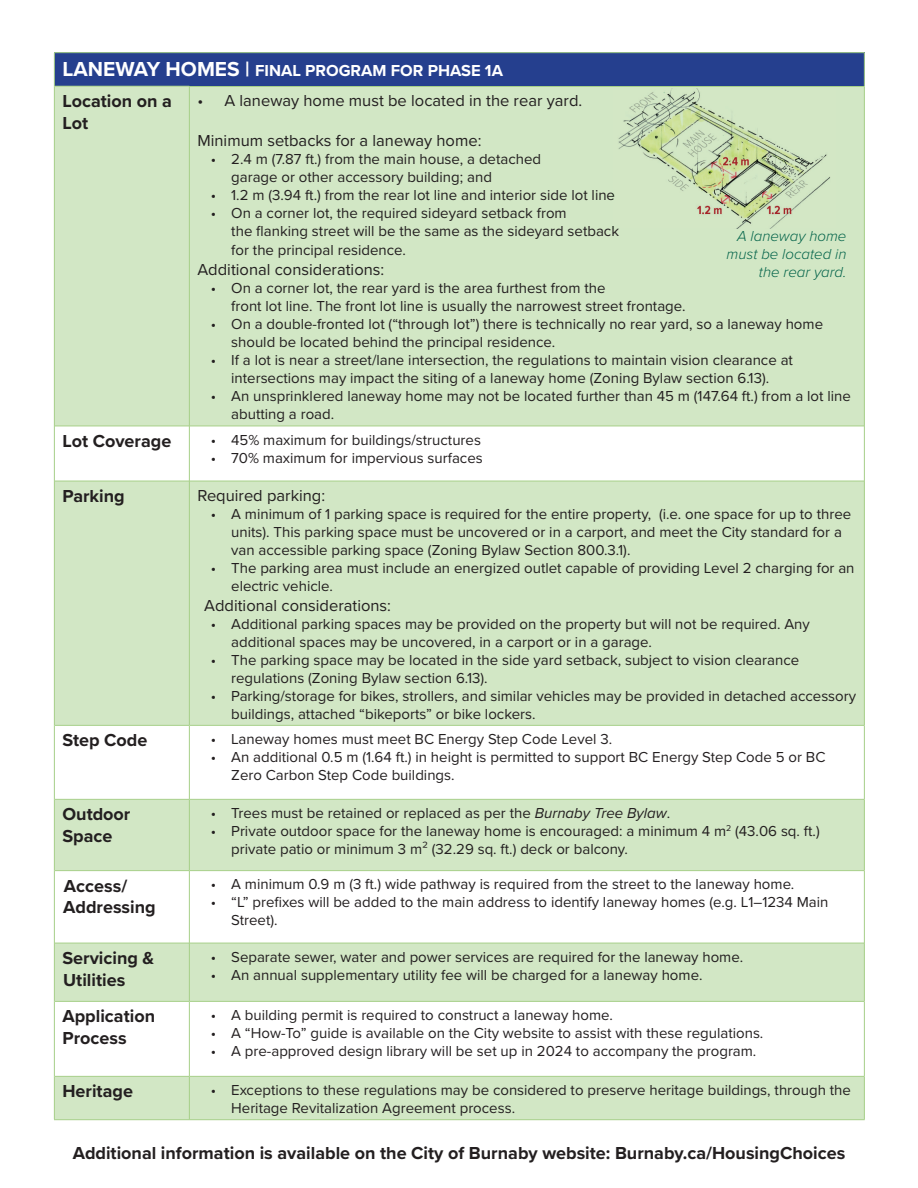
<style>
.page{position:relative;width:918px;height:1188px;background:#fff}
.page>*{position:absolute;margin:0;border:0;box-sizing:border-box;transform-origin:0 0}
.t1{font:700 18px/21.6px "Proxima Nova";color:#231f20}
.t2{font:16.5px "Proxima Nova";color:#231f20}
.t3{font:700 16.5px "Proxima Nova";color:#fff}
.t4{font:15px/18px "Proxima Nova";color:#231f20}
.t5{font:italic 300 15px/18px "Proxima Nova";color:#04644a;text-align:right}
.s1{font-size:21px}
.s2{color:#101911}
.s3{font-style:italic}
</style>
<div class="page">
<div style="left:54px;top:53px;width:810px;height:33px;background:#253f8e"></div>
<div style="left:55px;top:87px;width:809px;height:1032px;background:#d2e7c5"></div>
<svg style="left:55px;top:427px;width:809px;height:649px;fill:#d2e7c5"></svg>
<hr style="left:55px;top:86px;width:134px;height:1px;background:#a6cf88">
<hr style="left:189px;top:86px;width:675px;height:1px;background:#a6cf88">
<hr style="left:55px;top:481px;width:134px;height:1px;background:#a6cf88">
<hr style="left:190px;top:481px;width:674px;height:1px;background:#a6cf88">
<hr style="left:55px;top:799px;width:134px;height:1px;background:#a6cf88">
<hr style="left:190px;top:799px;width:674px;height:1px;background:#a6cf88">
<hr style="left:55px;top:943px;width:134px;height:1px;background:#a6cf88">
<hr style="left:190px;top:943px;width:674px;height:1px;background:#a6cf88">
<hr style="left:55px;top:1076px;width:134px;height:1px;background:#a6cf88">
<hr style="left:190px;top:1076px;width:674px;height:1px;background:#a6cf88">
<hr style="left:55px;top:426px;width:134px;height:1px;background:#a6cf88">
<hr style="left:190px;top:426px;width:674px;height:1px;background:#a6cf88">
<hr style="left:55px;top:725px;width:134px;height:1px;background:#a6cf88">
<hr style="left:190px;top:725px;width:674px;height:1px;background:#a6cf88">
<hr style="left:55px;top:870px;width:134px;height:1px;background:#a6cf88">
<hr style="left:190px;top:870px;width:674px;height:1px;background:#a6cf88">
<hr style="left:55px;top:1001px;width:134px;height:1px;background:#a6cf88">
<hr style="left:190px;top:1001px;width:674px;height:1px;background:#a6cf88">
<hr style="left:54px;top:52px;width:811px;height:1px;background:#a6cf88">
<hr style="left:54px;top:1119px;width:811px;height:1px;background:#a6cf88">
<hr style="left:54px;top:53px;width:1px;height:33px;background:#a6cf88">
<hr style="left:54px;top:86px;width:1px;height:340px;background:#a6cf88">
<hr style="left:54px;top:426px;width:1px;height:55px;background:#a6cf88">
<hr style="left:54px;top:481px;width:1px;height:244px;background:#a6cf88">
<hr style="left:54px;top:725px;width:1px;height:74px;background:#a6cf88">
<hr style="left:54px;top:799px;width:1px;height:72px;background:#a6cf88">
<hr style="left:54px;top:871px;width:1px;height:72px;background:#a6cf88">
<hr style="left:54px;top:943px;width:1px;height:58px;background:#a6cf88">
<hr style="left:54px;top:1001px;width:1px;height:75px;background:#a6cf88">
<hr style="left:54px;top:1076px;width:1px;height:43px;background:#a6cf88">
<hr style="left:864px;top:53px;width:1px;height:33px;background:#a6cf88">
<hr style="left:189px;top:87px;width:1px;height:339px;background:#a6cf88">
<hr style="left:864px;top:86px;width:1px;height:340px;background:#a6cf88">
<hr style="left:189px;top:426px;width:1px;height:55px;background:#a6cf88">
<hr style="left:864px;top:426px;width:1px;height:55px;background:#a6cf88">
<hr style="left:189px;top:481px;width:1px;height:244px;background:#a6cf88">
<hr style="left:864px;top:481px;width:1px;height:244px;background:#a6cf88">
<hr style="left:189px;top:725px;width:1px;height:74px;background:#a6cf88">
<hr style="left:864px;top:725px;width:1px;height:74px;background:#a6cf88">
<hr style="left:189px;top:799px;width:1px;height:72px;background:#a6cf88">
<hr style="left:864px;top:799px;width:1px;height:72px;background:#a6cf88">
<hr style="left:189px;top:871px;width:1px;height:72px;background:#a6cf88">
<hr style="left:864px;top:871px;width:1px;height:72px;background:#a6cf88">
<hr style="left:189px;top:943px;width:1px;height:58px;background:#a6cf88">
<hr style="left:864px;top:943px;width:1px;height:58px;background:#a6cf88">
<hr style="left:189px;top:1001px;width:1px;height:75px;background:#a6cf88">
<hr style="left:864px;top:1001px;width:1px;height:75px;background:#a6cf88">
<hr style="left:189px;top:1076px;width:1px;height:43px;background:#a6cf88">
<hr style="left:864px;top:1076px;width:1px;height:43px;background:#a6cf88">
<img style="left:612px;top:88px;width:225px;height:141px">
<svg style="left:612px;top:189px;width:2px;height:14px"></svg>
<svg style="left:612px;top:225px;width:7px;height:4px"></svg>
<p class="t3" style="left:62px;top:64px;width:442px"><span class="s1">LANEWAY HOMES |</span> FINAL PROGRAM FOR PHASE 1A</p>
<p class="t1" style="left:62px;top:92px;width:111px">Location on a<br>Lot</p>
<p class="t2" style="left:197px;top:94px;width:386px">• A laneway home must be located in the rear yard.</p>
<p class="t2" style="left:197px;top:134px;width:286px">Minimum setbacks for a laneway home:</p>
<p class="t4" style="left:231px;top:151px;width:311px;text-indent:-20px">• 2.4 m (7.87 ft.) from the main house, a detached garage or other accessory building; and</p>
<p class="t4" style="left:211px;top:187px;width:406px">• 1.2 m (3.94 ft.) from the rear lot line and interior side lot lin<span class="s2">e</span></p>
<p class="t4" style="left:231px;top:205px;width:389px;text-indent:-20px">• On a corner lot, the required sideyard setback from<br>the flanking street will be the same as the sideyard setbac<span class="s2">k</span></p>
<p class="t4" style="left:231px;top:242px;width:176px">for the principal residence.</p>
<p class="t2" style="left:197px;top:263px;width:188px">Additional considerations:</p>
<p class="t4" style="left:231px;top:280px;width:456px;text-indent:-20px">• On a corner lot, the rear yard is the area furthest from the<br>front lot line. The front lot line is usually the narrowest street frontage.</p>
<p class="t4" style="left:231px;top:316px;width:593px;text-indent:-20px">• On a double-fronted lot (“through lot”) there is technically no rear yard, so a laneway home should be located behind the principal residence.</p>
<p class="t4" style="left:211px;top:352px;width:584px;text-align:center">• If a lot is near a street/lane intersection, the regulations to maintain vision clearance at intersections may impact the siting of a laneway home (Zoning Bylaw section 6.13).</p>
<p class="t4" style="left:231px;top:388px;width:621px;text-indent:-20px">• An unsprinklered laneway home may not be located further than 45 m (147.64 ft.) from a lot line abutting a road.</p>
<p class="t1" style="left:62px;top:431px;width:110px">Lot Coverage</p>
<p class="t4" style="left:211px;top:432px;width:272px">• 45% maximum for buildings/structures</p>
<p class="t4" style="left:211px;top:450px;width:273px">• 70% maximum for impervious surfaces</p>
<p class="t1" style="left:62px;top:486px;width:64px">Parking</p>
<p class="t2" style="left:197px;top:489px;width:129px">Required parking:</p>
<p class="t4" style="left:231px;top:506px;width:622px;text-indent:-20px">• A minimum of 1 parking space is required for the entire property, (i.e. one space for up to three units). This parking space must be uncovered or in a carport, and meet the City standard for a van accessible parking space (Zoning Bylaw Section 800.3.1).</p>
<p class="t4" style="left:231px;top:560px;width:625px;text-indent:-20px">• The parking area must include an energized outlet capable of providing Level 2 charging for an electric vehicle.</p>
<p class="t2" style="left:204px;top:599px;width:188px">Additional considerations:</p>
<p class="t4" style="left:231px;top:616px;width:580px;text-indent:-20px">• Additional parking spaces may be provided on the property but will not be required. Any additional spaces may be uncovered, in a carport or in a garage.</p>
<p class="t4" style="left:231px;top:652px;width:569px;text-indent:-20px">• The parking space may be located in the side yard setback, subject to vision clearance regulations (Zoning Bylaw section 6.13).</p>
<p class="t4" style="left:231px;top:688px;width:626px;text-indent:-20px">• Parking/storage for bikes, strollers, and similar vehicles may be provided in detached accessory buildings, attached “bikeports” or bike lockers.</p>
<p class="t1" style="left:62px;top:731px;width:86px">Step Code</p>
<p class="t4" style="left:211px;top:731px;width:403px">• Laneway homes must meet BC Energy Step Code Level 3.</p>
<p class="t4" style="left:231px;top:749px;width:596px;text-indent:-20px">• An additional 0.5 m (1.64 ft.) in height is permitted to support BC Energy Step Code 5 or BC<br>Zero Carbon Step Code buildings.</p>
<p class="t1" style="left:62px;top:805px;width:69px">Outdoor<br>Space</p>
<p class="t4" style="left:211px;top:805px;width:461px">• Trees must be retained or replaced as per the <span class="s3">Burnaby Tree Bylaw</span>.</p>
<p class="t5" style="left:727px;top:228px;width:121px">A laneway home must be located in the rear yard.</p>
<p class="t4" style="left:231px;top:823px;width:590px;text-indent:-20px">• Private outdoor space for the laneway home is encouraged: a minimum 4 m<sup>2</sup> (43.06 sq. ft.) private patio or minimum 3 m² (32.29 sq. ft.) deck or balcony.</p>
<p class="t1" style="left:63px;top:876px;width:94px">Access/<br>Addressing</p>
<p class="t4" style="left:211px;top:876px;width:585px">• A minimum 0.9 m (3 ft.) wide pathway is required from the street to the laneway home.</p>
<p class="t4" style="left:231px;top:894px;width:599px;text-indent:-20px">• “L” prefixes will be added to the main address to identify laneway homes (e.g. L1–1234 Main<br>Street).</p>
<p class="t1" style="left:62px;top:948px;width:93px">Servicing &amp;<br>Utilities</p>
<p class="t4" style="left:211px;top:949px;width:534px">• Separate sewer, water and power services are required for the laneway home.</p>
<p class="t4" style="left:211px;top:967px;width:493px">• An annual supplementary utility fee will be charged for a laneway home.</p>
<p class="t1" style="left:62px;top:1007px;width:94px">Application<br>Process</p>
<p class="t4" style="left:211px;top:1007px;width:403px">• A building permit is required to construct a laneway home.</p>
<p class="t4" style="left:211px;top:1025px;width:554px">• A “How-To” guide is available on the City website to assist with these regulations.</p>
<p class="t4" style="left:211px;top:1043px;width:547px">• A pre-approved design library will be set up in 2024 to accompany the program.</p>
<p class="t1" style="left:62px;top:1082px;width:72px">Heritage</p>
<p class="t4" style="left:231px;top:1082px;width:621px;text-indent:-20px">• Exceptions to these regulations may be considered to preserve heritage buildings, through the<br>Heritage Revitalization Agreement process.</p>
<p class="t1" style="left:73px;top:1143px;width:774px">Additional information is available on the City of Burnaby website: Burnaby.ca/HousingChoices</p>
</div>
